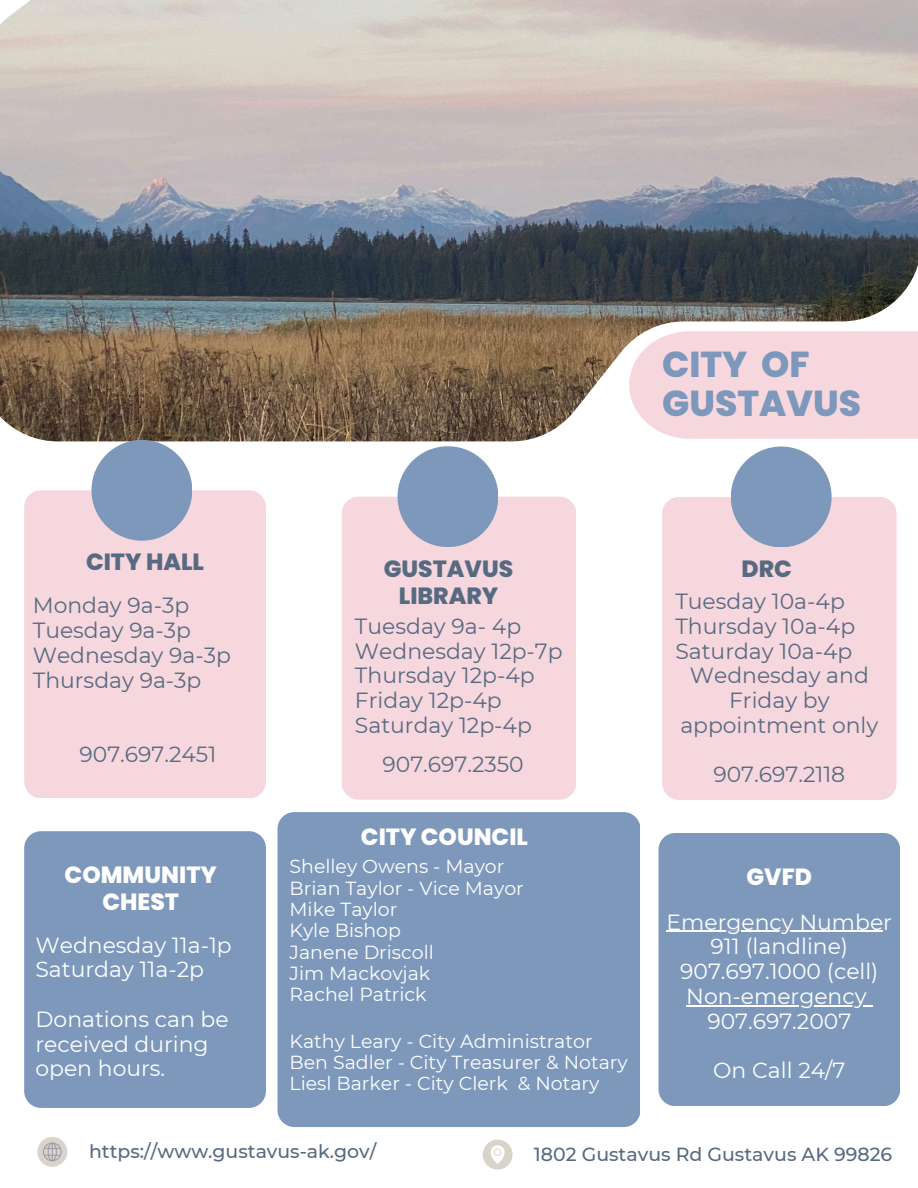
<style>
.page{position:relative;width:918px;height:1188px;background:#fff}
.page>*{position:absolute;margin:0;border:0;box-sizing:border-box;transform-origin:0 0}
.t1{font:800 36px/39.2px "Poppins";color:#7d98bb}
.t2{font:800 23.4px/27px "Poppins";color:#fff;text-align:center}
.t3{font:800 23.4px/27px "Poppins";color:#586a81;text-align:center}
.t4{font:21.9px/24.8px "Montserrat";color:#586a81}
.t5{font:21.9px/24.8px "Montserrat";color:#fff}
.t6{font:18.9px "Montserrat";color:#fff}
.t7{font:500 18.9px "Montserrat";color:#586a81}
</style>
<div class="page">
<img style="left:0;top:0;width:918px;height:441px">
<svg style="left:37px;top:1137px;width:30px;height:30px"></svg>
<svg style="left:483px;top:1140px;width:30px;height:30px"></svg>
<div style="left:24px;top:490px;width:242px;height:308px;background:#f6d7de;border-radius:17px"></div>
<div style="left:91px;top:440px;width:101px;height:101px;background:#7d98bb;border-radius:50%"></div>
<div style="left:629px;top:331px;width:289px;height:108px;background:#f6d7de"></div>
<div style="left:24px;top:831px;width:242px;height:277px;background:#7d98bb;border-radius:17px"></div>
<div style="left:658px;top:833px;width:242px;height:273px;background:#7d98bb;border-radius:17px"></div>
<hr style="left:667px;top:931px;width:216px;height:1px;background:#fff">
<hr style="left:686px;top:1005px;width:181px;height:1px;background:#fff">
<div style="left:277px;top:812px;width:363px;height:315px;background:#7d98bb;border-radius:17px"></div>
<div style="left:342px;top:497px;width:234px;height:303px;background:#f6d7de;border-radius:17px"></div>
<div style="left:398px;top:446px;width:100px;height:101px;background:#7d98bb;border-radius:50%"></div>
<div style="left:662px;top:497px;width:235px;height:303px;background:#f6d7de;border-radius:17px"></div>
<div style="left:731px;top:447px;width:101px;height:100px;background:#7d98bb;border-radius:50%"></div>
<h1 class="t3" style="left:86px;top:548px;width:120px">CITY HALL</h1>
<h2 class="t4" style="left:33px;top:593px;width:200px">Monday 9a-3p<br>Tuesday 9a-3p<br>Wednesday 9a-3p<br>Thursday 9a-3p</h2>
<h3 class="t4" style="left:80px;top:742px;width:138px">907.697.2451</h3>
<h2 class="t2" style="left:65px;top:861px;width:154px">COMMUNITY<br>CHEST</h2>
<h3 class="t5" style="left:36px;top:932px;width:198px">Wednesday 11a-1p<br>Saturday 11a-2p</h3>
<h3 class="t5" style="left:36px;top:1007px;width:195px">Donations can be received during open hours.</h3>
<h3 class="t1" style="left:662px;top:345px;width:200px">CITY OF<br>GUSTAVUS</h3>
<p class="t3" style="left:384px;top:555px;width:131px">GUSTAVUS<br>LIBRARY</p>
<h2 class="t4" style="left:355px;top:614px;width:209px">Tuesday 9a- 4p<br>Wednesday 12p-7p<br>Thursday 12p-4p<br>Friday 12p-4p<br>Saturday 12p-4p</h2>
<h3 class="t4" style="left:383px;top:752px;width:143px">907.697.2350</h3>
<h3 class="t2" style="left:361px;top:823px;width:169px">CITY COUNCIL</h3>
<h2 class="t6" style="left:290px;top:855px;width:216px">Shelley Owens - Mayor</h2>
<p class="t6" style="left:290px;top:876px;width:236px">Brian Taylor - Vice Mayor</p>
<p class="t6" style="left:290px;top:898px;width:109px">Mike Taylor</p>
<p class="t6" style="left:290px;top:919px;width:113px">Kyle Bishop</p>
<p class="t6" style="left:290px;top:940px;width:146px">Janene Driscoll</p>
<p class="t6" style="left:290px;top:962px;width:142px">Jim Mackovjak</p>
<p class="t6" style="left:290px;top:983px;width:138px">Rachel Patrick</p>
<p class="t6" style="left:290px;top:1029px;width:305px">Kathy Leary - City Administrator</p>
<p class="t6" style="left:290px;top:1051px;width:340px">Ben Sadler - City Treasurer &amp; Notary</p>
<p class="t6" style="left:290px;top:1072px;width:311px">Liesl Barker - City Clerk &amp; Notary</p>
<h3 class="t3" style="left:742px;top:556px;width:52px">DRC</h3>
<p class="t4" style="left:675px;top:589px;width:171px">Tuesday 10a-4p</p>
<p class="t4" style="left:675px;top:614px;width:181px">Thursday 10a-4p</p>
<p class="t4" style="left:675px;top:638px;width:179px">Saturday 10a-4p</p>
<p class="t4" style="left:690px;top:663px;width:181px">Wednesday and</p>
<p class="t4" style="left:729px;top:688px;width:102px">Friday by</p>
<p class="t4" style="left:680px;top:713px;width:200px">appointment only</p>
<h4 class="t4" style="left:714px;top:762px;width:133px">907.697.2118</h4>
<h3 class="t4" style="left:701px;top:773px;width:133px">907.697.2118</h3>
<h3 class="t2" style="left:747px;top:863px;width:67px">GVFD</h3>
<h2 class="t5" style="left:667px;top:909px;width:227px;text-align:center">Emergency Number<br>911 (landline)<br>907.697.1000 (cell)</h2>
<h3 class="t5" style="left:686px;top:984px;width:182px;text-align:center">Non-emergency<br>907.697.2007</h3>
<h3 class="t5" style="left:713px;top:1058px;width:134px">On Call 24/7</h3>
<h3 class="t7" style="left:89px;top:1140px;width:289px">https://www.gustavus-ak.gov/</h3>
<h2 class="t7" style="left:534px;top:1143px;width:360px">1802 Gustavus Rd Gustavus AK 99826</h2>
</div>
